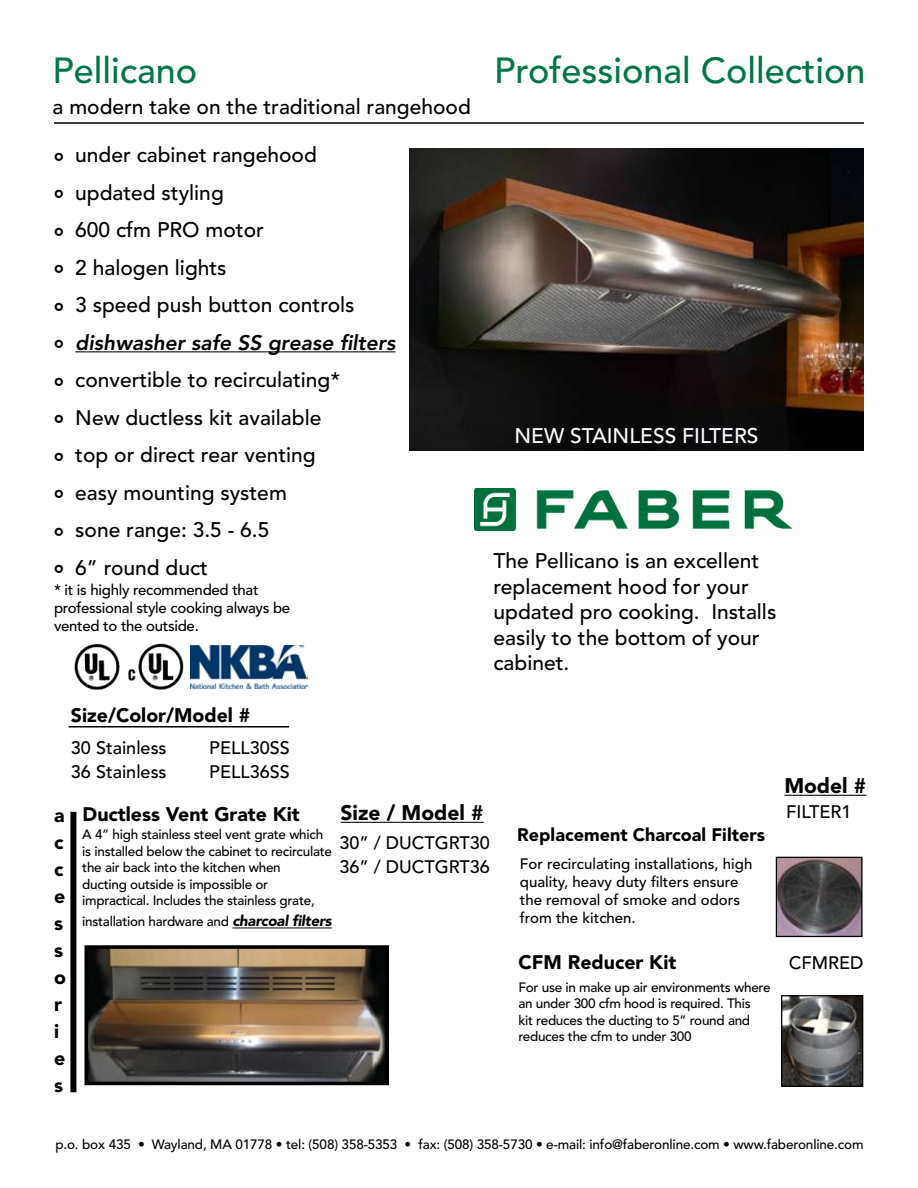
<style>
.page{position:relative;width:918px;height:1188px;background:#fff}
.page>*{position:absolute;margin:0;border:0;box-sizing:border-box;transform-origin:0 0}
.t1{font:500 36px "Avenir";color:#017649}
.t2{font:900 24px/37.5px "Avenir";color:#000;text-align:justify}
.t3{font:500 21px/37.5px "Avenir";color:#000}
.t4{font:italic 800 21px "Avenir";color:#000}
.t5{font:500 21px "Avenir";color:#fff}
.t6{font:900 21px "Avenir";color:#000}
.t7{font:900 19.5px/27px "Avenir";color:#000}
.t8{font:500 18px/24px "Avenir";color:#000}
.t9{font:900 18px "Avenir";color:#000}
.t10{font:500 15px/18px "Avenir";color:#000}
.t11{font:500 15px/18px "Avenir";letter-spacing:-.02em;color:#000}
.t12{font:500 13.5px/16.5px "Avenir";letter-spacing:-.02em;color:#000}
.s1{font-weight:900;font-style:italic;font-size:15px}
</style>
<div class="page">
<hr style="left:75px;top:351px;width:320px;height:1px;background:#000">
<img style="left:74px;top:643px;width:110px;height:47px">
<img style="left:410px;top:149px;width:453px;height:302px">
<img style="left:475px;top:488px;width:317px;height:42px">
<img style="left:190px;top:645px;width:118px;height:43px">
<hr style="left:54px;top:122px;width:810px;height:2px;background:#000">
<hr style="left:69px;top:726px;width:220px;height:2px;background:#000">
<div style="left:70px;top:812px;width:6px;height:280px;background:#000"></div>
<img style="left:783px;top:997px;width:78px;height:88px">
<div style="left:781px;top:995px;width:82px;height:92px;border:1px solid #000"></div>
<img style="left:778px;top:859px;width:83px;height:76px">
<div style="left:776px;top:857px;width:87px;height:80px;border:1px solid #000"></div>
<hr style="left:232px;top:928px;width:100px;height:1px;background:#000">
<hr style="left:784px;top:795px;width:82px;height:1px;background:#000">
<hr style="left:341px;top:822px;width:143px;height:1px;background:#000">
<img style="left:90px;top:950px;width:294px;height:130px">
<div style="left:85px;top:945px;width:304px;height:140px;border:4px solid #000"></div>
<h1 class="t1" style="left:53px;top:49px;width:146px">Pellicano</h1>
<h3 class="t3" style="left:53px;top:89px;width:420px">a modern take on the traditional rangehood</h3>
<h2 class="t2" style="left:54px;top:143px;width:11px">° ° ° ° ° ° ° ° ° ° ° °</h2>
<h3 class="t3" style="left:75px;top:137px;width:281px">under cabinet rangehood updated styling<br>600 cfm PRO motor<br>2 halogen lights<br>3 speed push button controls</h3>
<h3 class="t4" style="left:75px;top:330px;width:322px">dishwasher safe SS grease filters</h3>
<h3 class="t3" style="left:75px;top:362px;width:266px">convertible to recirculating*<br>New ductless kit available top or direct rear venting easy mounting system<br>sone range: 3.5 - 6.5<br>6” round duct</h3>
<p class="t11" style="left:54px;top:581px;width:238px">* it is highly recommended that professional style cooking always be vented to the outside.</p>
<h3 class="t7" style="left:71px;top:702px;width:181px">Size/Color/Model #</h3>
<h3 class="t8" style="left:71px;top:736px;width:97px">30 Stainless<br>36 Stainless</h3>
<h3 class="t8" style="left:209px;top:736px;width:82px">PELL30SS<br>PELL36SS</h3>
<h1 class="t1" style="left:494px;top:50px;width:373px">Professional Collection</h1>
<h3 class="t5" style="left:515px;top:424px;width:245px">NEW STAINLESS FILTERS</h3>
<h3 class="t3" style="left:494px;top:549px;width:284px;line-height:25.5px">The Pellicano is an excellent replacement hood for your updated pro cooking. Installs easily to the bottom of your cabinet.</h3>
<h3 class="t6" style="left:784px;top:773px;width:84px">Model #</h3>
<h3 class="t7" style="left:54px;top:801px;width:13px">a c c e s s o r i e s</h3>
<h3 class="t7" style="left:83px;top:801px;width:219px">Ductless Vent Grate Kit</h3>
<p class="t12" style="left:82px;top:827px;width:251px">A 4” high stainless steel vent grate which is installed below the cabinet to recirculate the air back into the kitchen when<br>ducting outside is impossible or impractical. Includes the stainless grate,</p>
<p class="t12" style="left:82px;top:914px;width:251px">installation hardware and <span class="s1">charcoal filters</span></p>
<h3 class="t6" style="left:341px;top:800px;width:145px">Size / Model #</h3>
<h3 class="t8" style="left:339px;top:832px;width:152px">30” / DUCTGRT30<br>36” / DUCTGRT36</h3>
<h3 class="t9" style="left:517px;top:823px;width:249px">Replacement Charcoal Filters</h3>
<p class="t10" style="left:520px;top:855px;width:234px">For recirculating installations, high quality, heavy duty filters ensure the removal of smoke and odors from the kitchen.</p>
<h3 class="t8" style="left:786px;top:801px;width:67px">FILTER1</h3>
<h3 class="t7" style="left:519px;top:949px;width:159px">CFM Reducer Kit</h3>
<h3 class="t8" style="left:789px;top:952px;width:76px">CFMRED</h3>
<p class="t12" style="left:518px;top:979px;width:254px">For use in make up air environments where an under 300 cfm hood is required. This<br>kit reduces the ducting to 5” round and reduces the cfm to under 300</p>
<p class="t12" style="left:55px;top:1136px;width:810px">p.o. box 435 • Wayland, MA 01778 • tel: (508) 358-5353 • fax: (508) 358-5730 • e-mail: info@faberonline.com • www.faberonline.com</p>
</div>
